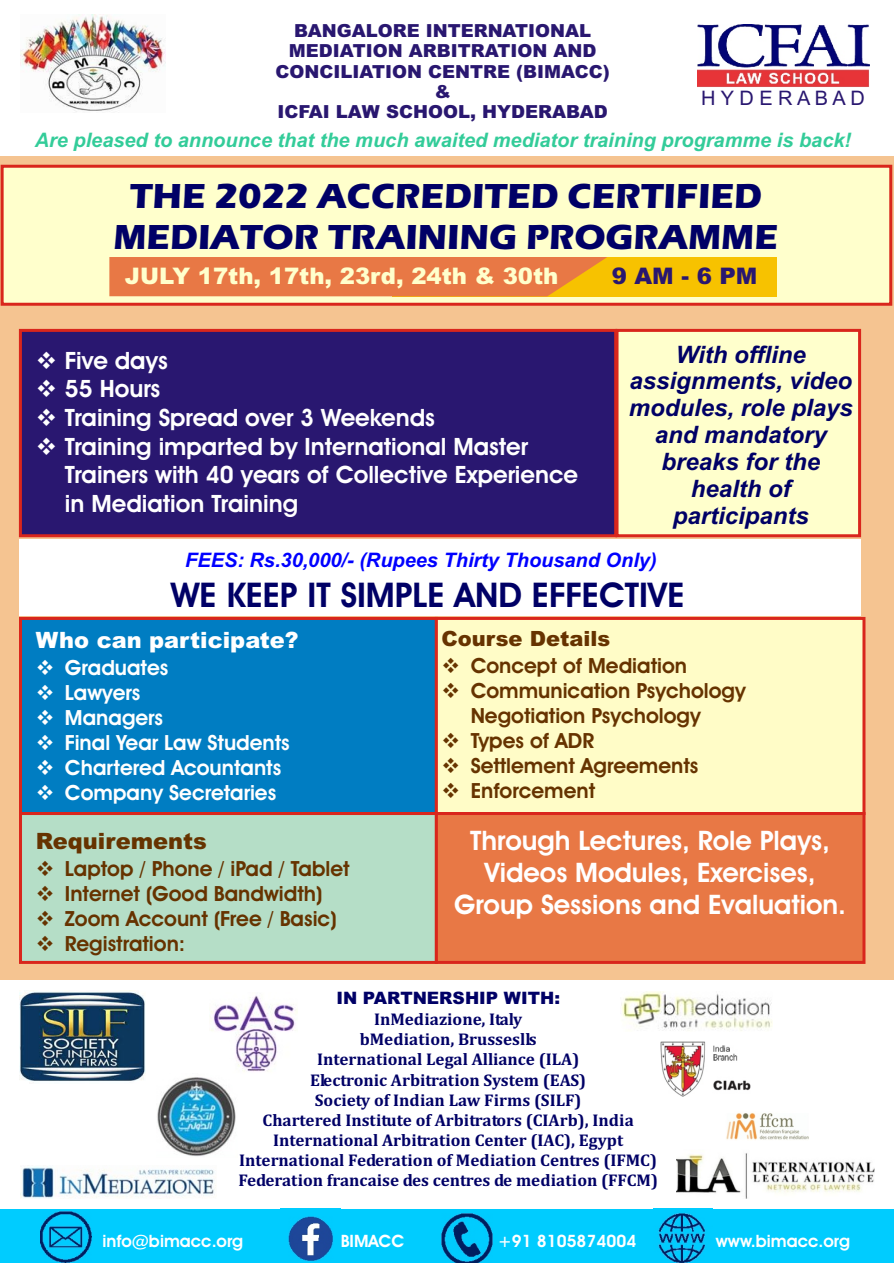
<style>
.page{position:relative;width:894px;height:1263px;background:#fff}
.page>*{position:absolute;margin:0;border:0;box-sizing:border-box;transform-origin:0 0}
.t1{font:36px/41.2px "Eras Bold ITC";color:#006;text-align:center}
.t2{font:700 34.2px "Avant Garde Bk BT";color:#006}
.t3{font:700 27px/32.2px "Avant Garde Bk BT";color:#fff;text-align:center}
.t4{font:700 24px/28.7px "Avant Garde Bk BT";color:#fff}
.t5{font:italic 700 24px/26.8px "Arial";color:#006;text-align:center}
.t6{font:900 22.8px "Arial";color:#ffc}
.t7{font:900 22.8px "Arial";color:#291770}
.t8{font:900 22.5px "Arial";color:#fff}
.t9{font:900 22.5px "Arial";color:#630}
.t10{font:700 21px/25px "Avant Garde Bk BT";color:#630}
.t11{font:700 21px "Avant Garde Bk BT";color:#fff}
.t12{font:900 21px "Arial";color:#630}
.t13{font:italic 700 19.95px "Arial";color:#3c9}
.t14{font:italic 700 19.95px "Arial";color:#00f}
.t15{font:19.95px "Arial";letter-spacing:.24em;color:#291770}
.t16{font:900 18px/20.2px "Arial";color:#291770;text-align:center}
.t17{font:700 17.1px/20.1px "Cambria";color:#006;text-align:center}
.t18{font:700 17.1px "Avant Garde Bk BT";color:#fff}
.t19{font:900 17.1px "Arial";color:#006}
</style>
<div class="page">
<img style="left:157px;top:1077px;width:79px;height:80px">
<div style="left:0;top:156px;width:894px;height:823px;background:#f5c491"></div>
<div style="left:1px;top:165px;width:891px;height:141px;background:#ffc;border:3px solid #d9261c"></div>
<div style="left:19px;top:539px;width:842px;height:77px;background:#fff"></div>
<div style="left:616px;top:329px;width:245px;height:208px;background:#ffc;border:3px solid #d9261c"></div>
<div style="left:393px;top:257px;width:384px;height:39px;background:#f7c200"></div>
<div style="left:109px;top:257px;width:498px;height:39px;background:#e87845"></div>
<img style="left:698px;top:24px;width:171px;height:63px">
<img style="left:21px;top:14px;width:144px;height:98px">
<div style="left:19px;top:329px;width:598px;height:208px;background:#291770;border:3px solid #d9261c"></div>
<div style="left:19px;top:617px;width:419px;height:198px;background:#007dc2;border:3px solid #d9261c"></div>
<div style="left:435px;top:617px;width:431px;height:198px;background:#fffcc7;border:3px solid #d9261c"></div>
<div style="left:19px;top:812px;width:419px;height:152px;background:#b5dec7;border:3px solid #d9261c"></div>
<div style="left:435px;top:812px;width:431px;height:152px;background:#e87845;border:3px solid #d9261c"></div>
<img style="left:661px;top:1042px;width:90px;height:55px">
<img style="left:726px;top:1113px;width:83px;height:27px">
<img style="left:20px;top:992px;width:126px;height:91px">
<img style="left:210px;top:995px;width:87px;height:77px">
<img style="left:621px;top:992px;width:151px;height:39px">
<img style="left:21px;top:1166px;width:195px;height:32px">
<div style="left:0;top:1209px;width:894px;height:54px;background:#0cf"></div>
<img style="left:442px;top:1213px;width:51px;height:50px">
<img style="left:41px;top:1212px;width:51px;height:51px">
<img style="left:658px;top:1213px;width:48px;height:50px">
<img style="left:288px;top:1216px;width:45px;height:45px">
<img style="left:676px;top:1153px;width:199px;height:45px">
<p class="t16" style="left:275px;top:22px;width:336px">BANGALORE INTERNATIONAL<br>MEDIATION ARBITRATION AND<br>CONCILIATION CENTRE (BIMACC) &amp;<br>ICFAI LAW SCHOOL, HYDERABAD</p>
<p class="t13" style="left:35px;top:132px;width:818px">Are pleased to announce that the much awaited mediator training programme is back!</p>
<h1 class="t1" style="left:113px;top:179px;width:666px">THE 2022 ACCREDITED CERTIFIED<br>MEDIATOR TRAINING PROGRAMME</h1>
<p class="t15" style="left:701px;top:90px;width:165px">HYDERABAD</p>
<h3 class="t6" style="left:125px;top:268px;width:435px">JULY 17th, 17th, 23rd, 24th &amp; 30th</h3>
<h3 class="t7" style="left:612px;top:268px;width:147px">9 AM - 6 PM</h3>
<h3 class="t4" style="left:36px;top:348px;width:133px">❖ Five days</h3>
<h3 class="t4" style="left:36px;top:377px;width:126px">❖ 55 Hours</h3>
<h3 class="t4" style="left:36px;top:405px;width:401px">❖ Training Spread over 3 Weekends</h3>
<h3 class="t4" style="left:65px;top:434px;width:515px;text-indent:-29px">❖ Training imparted by International Master<br>Trainers with 40 years of Collective Experience in Mediation Training</h3>
<h3 class="t5" style="left:629px;top:343px;width:226px">With offline assignments, video modules, role plays and mandatory breaks for the health of participants</h3>
<p class="t14" style="left:185px;top:552px;width:473px">FEES: Rs.30,000/- (Rupees Thirty Thousand Only)</p>
<h2 class="t2" style="left:171px;top:581px;width:515px">WE KEEP IT SIMPLE AND EFFECTIVE</h2>
<h3 class="t8" style="left:36px;top:632px;width:264px">Who can participate?</h3>
<p class="t11" style="left:36px;top:659px;width:134px">❖ Graduates</p>
<p class="t11" style="left:36px;top:684px;width:106px">❖ Lawyers</p>
<p class="t11" style="left:36px;top:709px;width:129px">❖ Managers</p>
<p class="t11" style="left:36px;top:734px;width:255px">❖ Final Year Law Students</p>
<p class="t11" style="left:36px;top:759px;width:247px">❖ Chartered Acountants</p>
<p class="t11" style="left:36px;top:784px;width:242px">❖ Company Secretaries</p>
<h3 class="t9" style="left:36px;top:832px;width:173px">Requirements</h3>
<p class="t10" style="left:36px;top:858px;width:315px">❖ Laptop / Phone / iPad / Tablet</p>
<p class="t10" style="left:36px;top:883px;width:288px">❖ Internet (Good Bandwidth)</p>
<p class="t10" style="left:36px;top:908px;width:302px">❖ Zoom Account (Free / Basic)</p>
<p class="t10" style="left:36px;top:933px;width:151px">❖ Registration:</p>
<p class="t12" style="left:442px;top:631px;width:170px">Course Details</p>
<p class="t10" style="left:442px;top:655px;width:247px">❖ Concept of Mediation</p>
<p class="t10" style="left:471px;top:680px;width:277px;text-indent:-29px">❖ Communication Psychology<br>Negotiation Psychology</p>
<p class="t10" style="left:442px;top:730px;width:154px">❖ Types of ADR</p>
<p class="t10" style="left:442px;top:755px;width:258px">❖ Settlement Agreements</p>
<p class="t10" style="left:442px;top:780px;width:155px">❖ Enforcement</p>
<h3 class="t3" style="left:454px;top:826px;width:393px">Through Lectures, Role Plays,<br>Videos Modules, Exercises,<br>Group Sessions and Evaluation.</h3>
<p class="t19" style="left:336px;top:992px;width:225px">IN PARTNERSHIP WITH:</p>
<p class="t17" style="left:238px;top:1011px;width:421px">InMediazione, Italy<br>bMediation, Brusseslls<br>International Legal Alliance (ILA)<br>Electronic Arbitration System (EAS)<br>Society of Indian Law Firms (SILF)<br>Chartered Institute of Arbitrators (CIArb), India International Arbitration Center (IAC), Egypt International Federation of Mediation Centres (IFMC)<br>Federation francaise des centres de mediation (FFCM)</p>
<p class="t18" style="left:102px;top:1234px;width:142px">info@bimacc.org</p>
<p class="t18" style="left:341px;top:1234px;width:65px">BIMACC</p>
<p class="t18" style="left:498px;top:1234px;width:140px">+91 8105874004</p>
<p class="t18" style="left:716px;top:1234px;width:136px">www.bimacc.org</p>
</div>
